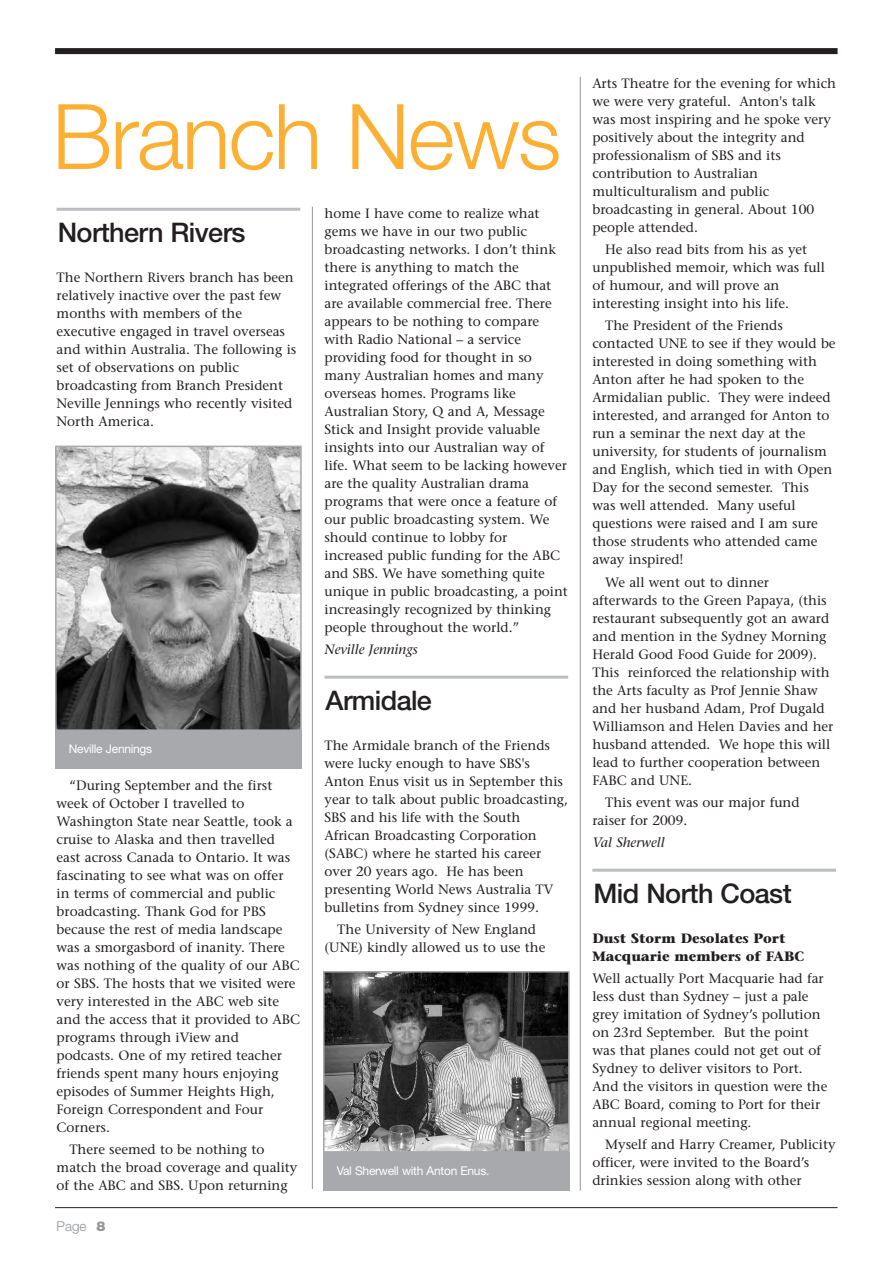
<style>
.page{position:relative;width:893px;height:1263px;background:#fff}
.page>*{position:absolute;margin:0;border:0;box-sizing:border-box;transform-origin:0 0}
.t1{font:300 90.6px "Helvetica Neue";letter-spacing:-.02em;color:#fcb033}
.t2{font:500 27px "Helvetica Neue";letter-spacing:-.02em;color:#231f20}
.t3{font:13.5px/18px "Stone Serif";color:#231f20}
.t4{font:700 13.5px/18px "Stone Serif";color:#231f20}
.t5{font:italic 13.5px "Stone Serif";color:#231f20}
.t6{font:300 13.5px "Helvetica Neue";color:#939598}
.t7{font:12px "Helvetica Neue";letter-spacing:-.02em;color:#fff}
.s1{font-weight:900}
</style>
<div class="page">
<hr style="left:55px;top:1207px;width:782px;height:1px;background:#231f20">
<div style="left:55px;top:48px;width:782px;height:6px;background:#231f20"></div>
<hr style="left:312px;top:207px;width:1px;height:982px;background:#939598">
<hr style="left:580px;top:77px;width:1px;height:1114px;background:#939598">
<hr style="left:57px;top:208px;width:243px;height:3px;background:#bbbdc0">
<hr style="left:324px;top:676px;width:244px;height:3px;background:#bbbdc0">
<hr style="left:592px;top:869px;width:244px;height:3px;background:#bbbdc0">
<img style="left:58px;top:449px;width:241px;height:279px">
<div style="left:55px;top:446px;width:247px;height:285px;border:2px solid #a7a9ac"></div>
<div style="left:55px;top:731px;width:247px;height:38px;background:#a7a9ac"></div>
<img style="left:326px;top:974px;width:241px;height:176px">
<div style="left:323px;top:971px;width:247px;height:182px;border:2px solid #a7a9ac"></div>
<div style="left:323px;top:1152px;width:247px;height:39px;background:#a7a9ac"></div>
<h1 class="t1" style="left:52px;top:104px;width:511px">Branch News</h1>
<h2 class="t2" style="left:58px;top:222px;width:189px">Northern Rivers</h2>
<p class="t3" style="left:57px;top:270px;width:241px">The Northern Rivers branch has been relatively inactive over the past few months with members of the executive engaged in travel overseas and within Australia. The following is set of observations on public broadcasting from Branch President<br>Neville Jennings who recently visited<br>North America.</p>
<p class="t7" style="left:69px;top:744px;width:85px">Neville Jennings</p>
<p class="t3" style="left:57px;top:778px;width:245px;text-indent:13px">“During September and the first week of October I travelled to<br>Washington State near Seattle, took a cruise to Alaska and then travelled east across Canada to Ontario. It was fascinating to see what was on offer<br>in terms of commercial and public broadcasting. Thank God for PBS because the rest of media landscape was a smorgasbord of inanity. There was nothing of the quality of our ABC or SBS. The hosts that we visited were very interested in the ABC web site and the access that it provided to ABC programs through iView and<br>podcasts. One of my retired teacher friends spent many hours enjoying episodes of Summer Heights High,<br>Foreign Correspondent and Four<br>Corners.</p>
<p class="t3" style="left:57px;top:1142px;width:242px;text-indent:13px">There seemed to be nothing to match the broad coverage and quality of the ABC and SBS. Upon returning</p>
<p class="t6" style="left:57px;top:1221px;width:50px">Page <span class="s1">8</span></p>
<p class="t3" style="left:324px;top:206px;width:245px">home I have come to realize what gems we have in our two public broadcasting networks. I don’t think there is anything to match the integrated offerings of the ABC that are available commercial free. There appears to be nothing to compare with Radio National – a service providing food for thought in so many Australian homes and many overseas homes. Programs like Australian Story, Q and A, Message Stick and Insight provide valuable insights into our Australian way of life. What seem to be lacking however are the quality Australian drama programs that were once a feature of our public broadcasting system. We should continue to lobby for increased public funding for the ABC and SBS. We have something quite unique in public broadcasting, a point increasingly recognized by thinking people throughout the world.”</p>
<p class="t5" style="left:324px;top:644px;width:95px">Neville Jennings</p>
<h2 class="t2" style="left:326px;top:690px;width:108px">Armidale</h2>
<p class="t3" style="left:324px;top:738px;width:245px">The Armidale branch of the Friends were lucky enough to have SBS's Anton Enus visit us in September this year to talk about public broadcasting, SBS and his life with the South African Broadcasting Corporation (SABC) where he started his career over 20 years ago. He has been presenting World News Australia TV bulletins from Sydney since 1999.</p>
<p class="t3" style="left:324px;top:922px;width:222px;text-align:center">The University of New England (UNE) kindly allowed us to use the</p>
<p class="t7" style="left:337px;top:1166px;width:154px">Val Sherwell with Anton Enus.</p>
<p class="t3" style="left:592px;top:76px;width:245px">Arts Theatre for the evening for which we were very grateful. Anton's talk was most inspiring and he spoke very positively about the integrity and professionalism of SBS and its contribution to Australian multiculturalism and public broadcasting in general. About 100 people attended.</p>
<p class="t3" style="left:592px;top:242px;width:234px;text-indent:13px">He also read bits from his as yet unpublished memoir, which was full of humour, and will prove an interesting insight into his life.</p>
<p class="t3" style="left:592px;top:318px;width:245px;text-indent:13px">The President of the Friends contacted UNE to see if they would be interested in doing something with<br>Anton after he had spoken to the<br>Armidalian public. They were indeed interested, and arranged for Anton to run a seminar the next day at the university, for students of journalism and English, which tied in with Open<br>Day for the second semester. This<br>was well attended. Many useful questions were raised and I am sure those strudents who attended came away inspired!</p>
<p class="t3" style="left:592px;top:574px;width:243px;text-indent:13px">We all went out to dinner afterwards to the Green Papaya, (this restaurant subsequently got an award and mention in the Sydney Morning<br>Herald Good Food Guide for 2009).<br>This reinforced the relationship with the Arts faculty as Prof Jennie Shaw and her husband Adam, Prof Dugald<br>Williamson and Helen Davies and her husband attended. We hope this will lead to further cooperation between<br>FABC and UNE.</p>
<p class="t3" style="left:592px;top:795px;width:209px;text-indent:13px">This event was our major fund raiser for 2009.</p>
<p class="t5" style="left:592px;top:837px;width:74px">Val Sherwell</p>
<h2 class="t2" style="left:593px;top:883px;width:200px">Mid North Coast</h2>
<p class="t4" style="left:592px;top:931px;width:213px">Dust Storm Desolates Port<br>Macquarie members of FABC</p>
<p class="t3" style="left:592px;top:971px;width:237px">Well actually Port Macquarie had far less dust than Sydney – just a pale grey imitation of Sydney’s pollution on 23rd September. But the point was that planes could not get out of Sydney to deliver visitors to Port.<br>And the visitors in question were the ABC Board, coming to Port for their annual regional meeting.</p>
<p class="t3" style="left:592px;top:1137px;width:245px;text-indent:13px">Myself and Harry Creamer, Publicity officer, were invited to the Board’s drinkies session along with other</p>
</div>
